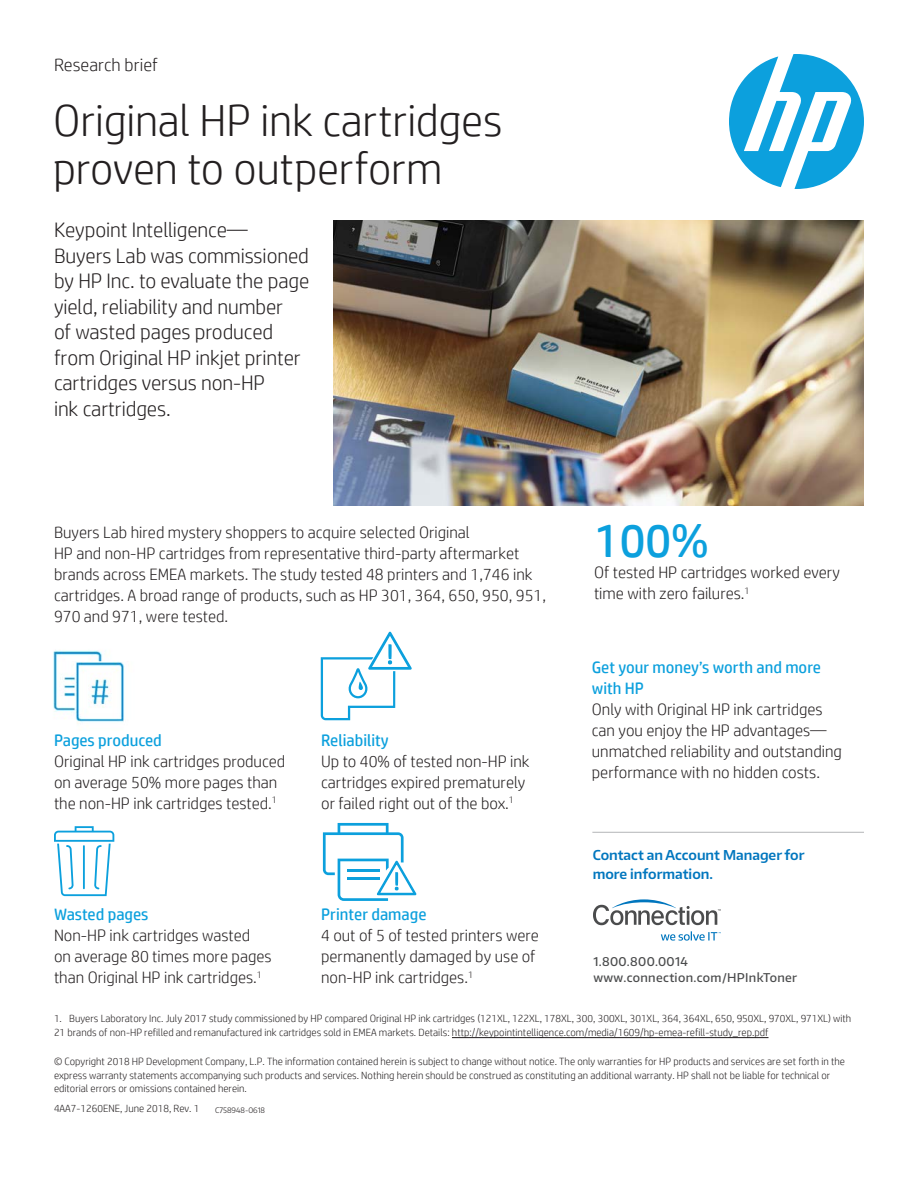
<style>
.page{position:relative;width:918px;height:1188px;background:#fff}
.page>*{position:absolute;margin:0;border:0;box-sizing:border-box;transform-origin:0 0}
.t1{font:48px "HP Simplified";color:#0ca0dd}
.t2{font:300 45px/48px "HP Simplified";letter-spacing:-.005em;color:#231f20}
.t3{font:300 21px/25.5px "HP Simplified";letter-spacing:-.005em;color:#231f20}
.t4{font:300 18px "HP Simplified";color:#231f20}
.t5{font:300 16.5px/21px "HP Simplified";color:#231f20}
.t6{font:600 13.5px/19.5px "Encode Sans Normal";color:#0076be}
.Cobrand_CTA{font:500 12px "Encode Sans Normal";letter-spacing:.03em;color:#4b4c4d}
.t7{font:300 10.5px/13.5px "HP Simplified";color:#231f20}
.Copyright{font:300 7.5px "Encode Sans Normal";color:#231f20}
.s1{font-weight:400;color:#0ca0dd}
</style>
<div class="page">
<img style="left:334px;top:220px;width:530px;height:285px">
<svg style="left:729px;top:54px;width:135px;height:135px"></svg>
<img style="left:53px;top:650px;width:72px;height:74px">
<svg style="left:54px;top:826px;width:60px;height:70px"></svg>
<svg style="left:323px;top:823px;width:94px;height:78px"></svg>
<svg style="left:321px;top:631px;width:91px;height:89px"></svg>
<hr style="left:452px;top:1037px;width:317px;height:1px;background:#231f20">
<svg style="left:661px;top:931px;width:60px;height:10px"></svg>
<svg style="left:593px;top:899px;width:128px;height:26px"></svg>
<hr style="left:592px;top:832px;width:272px;height:1px;background:#b4b5b8">
<p class="t4" style="left:54px;top:55px;width:105px">Research brief</p>
<p class="t2" style="left:53px;top:96px;width:451px">Original HP ink cartridges proven to outperform</p>
<p class="t3" style="left:54px;top:217px;width:257px">Keypoint Intelligence—<br>Buyers Lab was commissioned by HP Inc. to evaluate the page yield, reliability and number<br>of wasted pages produced from Original HP inkjet printer cartridges versus non-HP<br>ink cartridges.</p>
<p class="t5" style="left:54px;top:522px;width:494px">Buyers Lab hired mystery shoppers to acquire selected Original<br>HP and non-HP cartridges from representative third-party aftermarket brands across EMEA markets. The study tested 48 printers and 1,746 ink cartridges. A broad range of products, such as HP 301, 364, 650, 950, 951, 970 and 971, were tested.</p>
<p class="t1" style="left:594px;top:513px;width:116px">100%</p>
<p class="t5" style="left:594px;top:562px;width:247px">Of tested HP cartridges worked every time with zero failures.<sup>1</sup></p>
<p class="t5" style="left:54px;top:729px;width:233px"><span class="s1">Pages produced<br></span>Original HP ink cartridges produced on average 50% more pages than the non-HP ink cartridges tested.<sup>1</sup></p>
<p class="t5" style="left:321px;top:729px;width:210px"><span class="s1">Reliability<br></span>Up to 40% of tested non-HP ink cartridges expired prematurely or failed right out of the box.<sup>1</sup></p>
<p class="t5" style="left:592px;top:656px;width:252px"><span class="s1">Get your money’s worth and more with HP<br></span>Only with Original HP ink cartridges can you enjoy the HP advantages— unmatched reliability and outstanding performance with no hidden costs.</p>
<p class="t6" style="left:593px;top:844px;width:213px">Contact an Account Manager for more information.</p>
<p class="t5" style="left:54px;top:904px;width:219px"><span class="s1">Wasted pages<br></span>Non-HP ink cartridges wasted<br>on average 80 times more pages than Original HP ink cartridges.<sup>1</sup></p>
<p class="t5" style="left:321px;top:904px;width:219px"><span class="s1">Printer damage<br></span>4 out of 5 of tested printers were permanently damaged by use of non-HP ink cartridges.<sup>1</sup></p>
<p class="t7" style="left:54px;top:1012px;width:799px">1. Buyers Laboratory Inc. July 2017 study commissioned by HP compared Original HP ink cartridges (121XL, 122XL, 178XL, 300, 300XL, 301XL, 364, 364XL, 650, 950XL, 970XL, 971XL) with<br>21 brands of non-HP refilled and remanufactured ink cartridges sold in EMEA markets. Details: http://keypointintelligence.com/media/1609/hp-emea-refill-study_rep.pdf</p>
<p class="t7" style="left:54px;top:1055px;width:793px">© Copyright 2018 HP Development Company, L.P. The information contained herein is subject to change without notice. The only warranties for HP products and services are set forth in the express warranty statements accompanying such products and services. Nothing herein should be construed as constituting an additional warranty. HP shall not be liable for technical or editorial errors or omissions contained herein.</p>
<p class="t7" style="left:54px;top:1102px;width:147px">4AA7-1260ENE, June 2018, Rev. 1</p>
<p class="Copyright" style="left:215px;top:1105px;width:51px">C758948-0618</p>
<p class="Cobrand_CTA" style="left:593px;top:954px;width:96px">1.800.800.0014</p>
<p class="Cobrand_CTA" style="left:593px;top:970px;width:205px">www.connection.com/HPInkToner</p>
</div>
